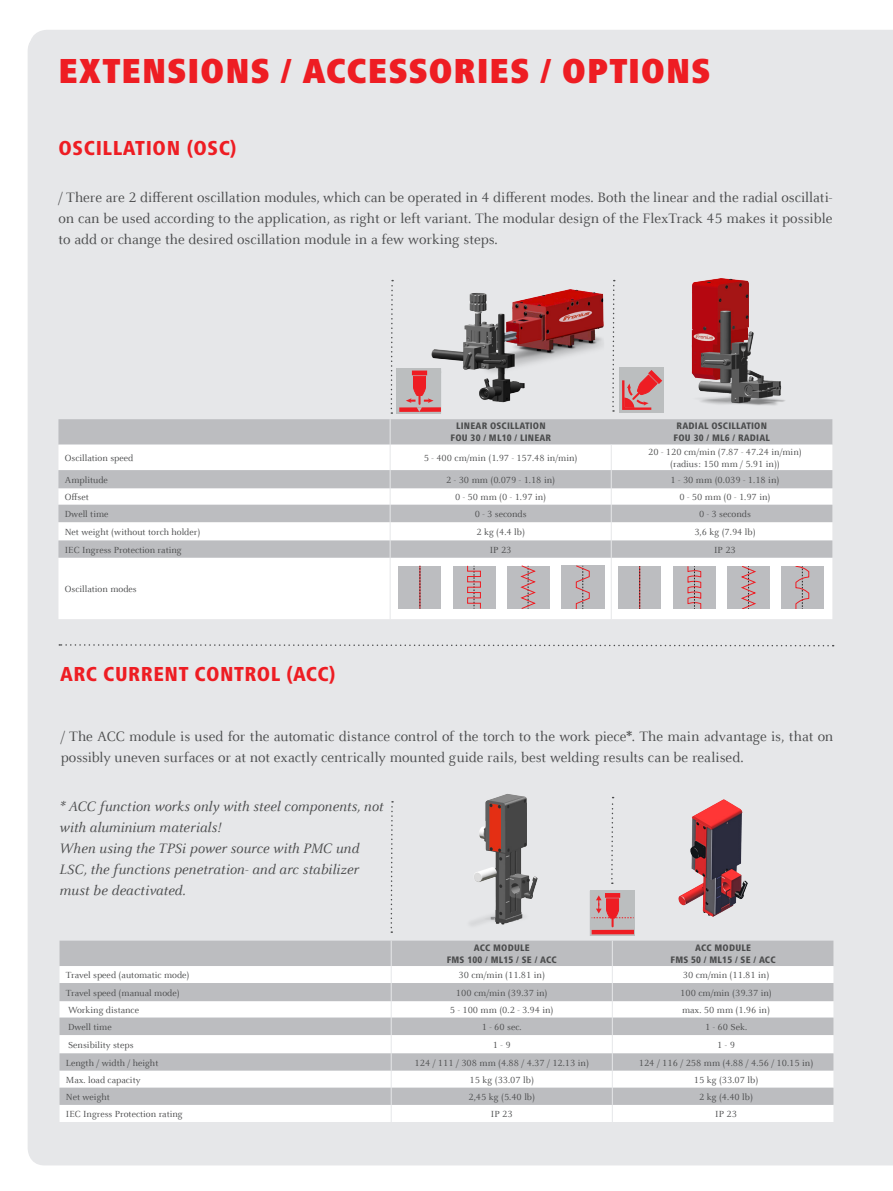
<style>
.page{position:relative;width:893px;height:1191px;background:#fff}
.page>*{position:absolute;margin:0;border:0;box-sizing:border-box;transform-origin:0 0}
.t1{font:900 condensed 36px "Frutiger Next LTW1 G";letter-spacing:.025em;color:#ee1d23}
.t2{font:800 condensed 21px "Frutiger Next LTW1 G";letter-spacing:.025em;color:#ee1d23}
.t3{font:15px/21px "Celeste Offc Pro";color:#4b4c4d;text-align:justify}
.t4{font:italic 15px/21px "Celeste Offc Pro";color:#4b4c4d}
.t5{font:9.75px/12px "Celeste Offc Pro";color:#4b4c4d;text-align:center}
.t6{font:800 condensed 9.75px/12px "Frutiger Next LTW1 G";letter-spacing:.02em;color:#4b4c4d;text-align:center}
.s1{font-weight:700}
</style>
<div class="page">
<div style="left:30px;top:30px;width:863px;height:1131px;background:#e6e7e9"></div>
<img style="left:431px;top:272px;width:175px;height:8px">
<div style="left:621px;top:268px;width:194px;height:12px;background:#e6e7e9"></div>
<svg style="left:58px;top:557px;width:774px;height:62px"></svg>
<hr style="left:390px;top:557px;width:1px;height:62px;background:#e6e7e9">
<hr style="left:611px;top:557px;width:1px;height:62px;background:#e6e7e9">
<div style="left:453px;top:566px;width:42px;height:42px;background:#bcbdc0"></div>
<svg style="left:467px;top:566px;width:14px;height:43px"></svg>
<div style="left:507px;top:566px;width:42px;height:42px;background:#bcbdc0"></div>
<svg style="left:520px;top:566px;width:16px;height:43px"></svg>
<div style="left:561px;top:566px;width:43px;height:43px;background:#bcbdc0"></div>
<svg style="left:575px;top:566px;width:15px;height:43px"></svg>
<div style="left:399px;top:566px;width:42px;height:42px;background:#bcbdc0"></div>
<svg style="left:420px;top:566px;width:1px;height:43px"></svg>
<div style="left:673px;top:566px;width:42px;height:43px;background:#bcbdc0"></div>
<svg style="left:687px;top:566px;width:14px;height:43px"></svg>
<div style="left:727px;top:566px;width:43px;height:43px;background:#bcbdc0"></div>
<svg style="left:741px;top:566px;width:15px;height:43px"></svg>
<div style="left:782px;top:566px;width:42px;height:43px;background:#bcbdc0"></div>
<svg style="left:795px;top:566px;width:14px;height:43px"></svg>
<div style="left:618px;top:566px;width:43px;height:43px;background:#bcbdc0"></div>
<svg style="left:639px;top:566px;width:1px;height:43px"></svg>
<img style="left:426px;top:791px;width:149px;height:6px">
<svg style="left:59px;top:643px;width:775px;height:4px"></svg>
<svg style="left:58px;top:280px;width:774px;height:277px"></svg>
<svg style="left:60px;top:797px;width:773px;height:325px"></svg>
<h1 class="t1" style="left:58px;top:51px;width:651px">EXTENSIONS / ACCESSORIES / OPTIONS</h1>
<h2 class="t2" style="left:58px;top:135px;width:56px">OSCILLAT</h2>
<h2 class="t2" style="left:146px;top:135px;width:92px">ION (OSC)</h2>
<p class="t3" style="left:58px;top:187px;width:775px">/ There are 2 different oscillation modules, which can be operated in 4 different modes. Both the linear and the radial oscillati&shy;on can be used according to the application, as right or left variant. The modular design of the FlexTrack 45 makes it possible to add or change the desired oscillation module in a few working steps.</p>
<p class="t6" style="left:451px;top:420px;width:97px;text-align:left;text-indent:79px">ION<br>FOU 30 / ML10 / LINEAR</p>
<p class="t6" style="left:677px;top:420px;width:61px">RADIAL OSCILLAT</p>
<p class="t6" style="left:456px;top:420px;width:21px">LINEAR</p>
<p class="t6" style="left:490px;top:420px;width:26px">OSCILLAT</p>
<p class="t6" style="left:674px;top:420px;width:95px;text-align:right">ION<br>FOU 30 / ML6 / RADIAL</p>
<p class="t5" style="left:65px;top:452px;width:70px">Oscillation speed</p>
<p class="t5" style="left:424px;top:452px;width:155px">5 - 400 cm/min (1.97 - 157.48 in/min)</p>
<p class="t5" style="left:648px;top:446px;width:155px">20 - 120 cm/min (7.87 - 47.24 in/min) (radius: 150 mm / 5.91 in))</p>
<p class="t5" style="left:65px;top:473px;width:45px">Amplitude</p>
<p class="t5" style="left:446px;top:473px;width:110px">2 - 30 mm (0.079 - 1.18 in)</p>
<p class="t5" style="left:671px;top:473px;width:110px">1 - 30 mm (0.039 - 1.18 in)</p>
<p class="t5" style="left:65px;top:491px;width:26px">Offset</p>
<p class="t5" style="left:455px;top:491px;width:92px">0 - 50 mm (0 - 1.97 in)</p>
<p class="t5" style="left:679px;top:491px;width:92px">0 - 50 mm (0 - 1.97 in)</p>
<p class="t5" style="left:65px;top:508px;width:45px">Dwell time</p>
<p class="t5" style="left:475px;top:508px;width:53px">0 - 3 seconds</p>
<p class="t5" style="left:699px;top:508px;width:53px">0 - 3 seconds</p>
<p class="t5" style="left:65px;top:526px;width:137px">Net weight (without torch holder)</p>
<p class="t5" style="left:476px;top:526px;width:50px">2 kg (4.4 lb)</p>
<p class="t5" style="left:694px;top:526px;width:63px">3,6 kg (7.94 lb)</p>
<p class="t5" style="left:65px;top:543px;width:118px">IEC Ingress Protection rating</p>
<p class="t5" style="left:490px;top:543px;width:23px">IP 23</p>
<p class="t5" style="left:714px;top:543px;width:23px">IP 23</p>
<p class="t5" style="left:65px;top:583px;width:73px">Oscillation modes</p>
<h2 class="t2" style="left:60px;top:661px;width:187px">ARC CURRENT CONTROL</h2>
<h2 class="t2" style="left:286px;top:661px;width:50px">(ACC)</h2>
<h3 class="t3" style="left:61px;top:726px;width:774px">/ The ACC module is used for the automatic distance control of the torch to the work piece<span class="s1">*</span>. The main advantage is, that on possibly uneven surfaces or at not exactly centrically mounted guide rails, best welding results can be realised.</h3>
<h3 class="t4" style="left:60px;top:795px;width:325px">* ACC function works only with steel components, not with aluminium materials!<br>When using the TPSi power source with PMC und LSC, the functions penetration- and arc stabilizer must be deactivated.</h3>
<p class="t6" style="left:447px;top:941px;width:112px">ACC MODULE<br>FMS 100 / ML15 / SE / ACC</p>
<p class="t6" style="left:670px;top:941px;width:107px">ACC MODULE<br>FMS 50 / ML15 / SE / ACC</p>
<p class="t5" style="left:66px;top:969px;width:125px">Travel speed (automatic mode)</p>
<p class="t5" style="left:459px;top:969px;width:88px">30 cm/min (11.81 in)</p>
<p class="t5" style="left:683px;top:969px;width:88px">30 cm/min (11.81 in)</p>
<p class="t5" style="left:66px;top:986px;width:115px">Travel speed (manual mode)</p>
<p class="t5" style="left:456px;top:986px;width:93px">100 cm/min (39.37 in)</p>
<p class="t5" style="left:680px;top:986px;width:93px">100 cm/min (39.37 in)</p>
<p class="t5" style="left:68px;top:1003px;width:73px">Working distance</p>
<p class="t5" style="left:450px;top:1003px;width:105px">5 - 100 mm (0.2 - 3.94 in)</p>
<p class="t5" style="left:682px;top:1003px;width:89px">max. 50 mm (1.96 in)</p>
<p class="t5" style="left:68px;top:1020px;width:45px">Dwell time</p>
<p class="t5" style="left:482px;top:1020px;width:41px">1 - 60 sec.</p>
<p class="t5" style="left:705px;top:1020px;width:44px">1 - 60 Sek.</p>
<p class="t5" style="left:68px;top:1038px;width:67px">Sensibility steps</p>
<p class="t5" style="left:493px;top:1038px;width:19px">1 - 9</p>
<p class="t5" style="left:717px;top:1038px;width:19px">1 - 9</p>
<p class="t5" style="left:66px;top:1056px;width:94px">Length / width / height</p>
<p class="t5" style="left:414px;top:1056px;width:176px">124 / 111 / 308 mm (4.88 / 4.37 / 12.13 in)</p>
<p class="t5" style="left:639px;top:1056px;width:176px">124 / 116 / 258 mm (4.88 / 4.56 / 10.15 in)</p>
<p class="t5" style="left:66px;top:1073px;width:76px">Max. load capacity</p>
<p class="t5" style="left:470px;top:1073px;width:66px">15 kg (33.07 lb)</p>
<p class="t5" style="left:694px;top:1073px;width:66px">15 kg (33.07 lb)</p>
<p class="t5" style="left:66px;top:1090px;width:45px">Net weight</p>
<p class="t5" style="left:468px;top:1090px;width:68px">2,45 kg (5.40 lb)</p>
<p class="t5" style="left:699px;top:1090px;width:55px">2 kg (4.40 lb)</p>
<p class="t5" style="left:66px;top:1107px;width:118px">IEC Ingress Protection rating</p>
<p class="t5" style="left:491px;top:1107px;width:23px">IP 23</p>
<p class="t5" style="left:715px;top:1107px;width:23px">IP 23</p>
</div>
